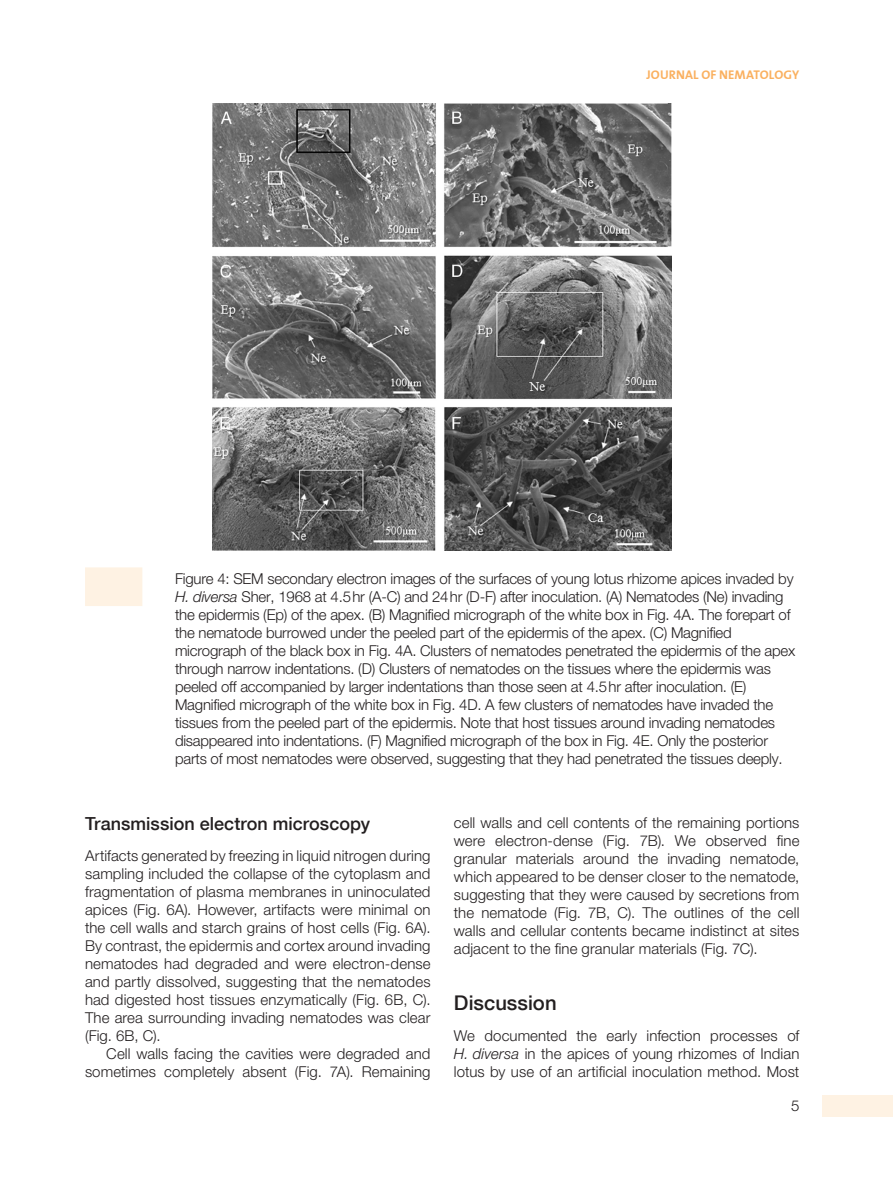
<style>
.page{position:relative;width:893px;height:1178px;background:#fff}
.page>*{position:absolute;margin:0;border:0;box-sizing:border-box;transform-origin:0 0}
.pSec1ttl{font:500 20.25px "Helvetica Neue LT Com";color:#231f20}
.pSec2ttl{font:500 18px "Helvetica Neue LT Com";color:#231f20}
.pfigure_caption2{font:300 15px/18px "Helvetica Neue LT Pro";letter-spacing:-.015em;color:#231f20}
.pFirstpara{font:300 15px/18px "Helvetica Neue LT Pro";letter-spacing:.005em;color:#231f20;text-align:justify}
.pPara{font:300 15px/18px "Helvetica Neue LT Pro";letter-spacing:.005em;color:#231f20;text-align:right}
.t1{font:700 12.75px "The Mix Plain";letter-spacing:.01em;color:#fab05f}
.s1{font-family:"Helvetica Neue LT Std";font-style:italic}
</style>
<div class="page">
<div style="left:823px;top:1095px;width:70px;height:21px;background:#fef2e3"></div>
<div style="left:85px;top:567px;width:57px;height:39px;background:#fef2e3"></div>
<img style="left:213px;top:104px;width:459px;height:446px">
<p class="t1" style="left:646px;top:64px;width:154px">JOURNAL OF NEMATOLOGY</p>
<p class="pfigure_caption2" style="left:175px;top:569px;width:622px">Figure 4: SEM secondary electron images of the surfaces of young lotus rhizome apices invaded by <span class="s1">H. diversa</span> Sher, 1968 at 4.5hr (A-C) and 24hr (D-F) after inoculation. (A) Nematodes (Ne) invading the epidermis (Ep) of the apex. (B) Magnified micrograph of the white box in Fig. 4A. The forepart of the nematode burrowed under the peeled part of the epidermis of the apex. (C) Magnified micrograph of the black box in Fig. 4A. Clusters of nematodes penetrated the epidermis of the apex through narrow indentations. (D) Clusters of nematodes on the tissues where the epidermis was peeled off accompanied by larger indentations than those seen at 4.5hr after inoculation. (E)<br>Magnified micrograph of the white box in Fig. 4D. A few clusters of nematodes have invaded the tissues from the peeled part of the epidermis. Note that host tissues around invading nematodes disappeared into indentations. (F) Magnified micrograph of the box in Fig. 4E. Only the posterior parts of most nematodes were observed, suggesting that they had penetrated the tissues deeply.</p>
<p class="pSec2ttl" style="left:85px;top:813px;width:287px">Transmission electron microscopy</p>
<p class="pFirstpara" style="left:85px;top:846px;width:347px">Artifacts generated by freezing in liquid nitrogen during sampling included the collapse of the cytoplasm and fragmentation of plasma membranes in uninoculated apices (Fig. 6A). However, artifacts were minimal on the cell walls and starch grains of host cells (Fig. 6A).<br>By contrast, the epidermis and cortex around invading nematodes had degraded and were electron-dense and partly dissolved, suggesting that the nematodes had digested host tissues enzymatically (Fig. 6B, C).<br>The area surrounding invading nematodes was clear (Fig. 6B, C).</p>
<p class="pPara" style="left:85px;top:1044px;width:347px">Cell walls facing the cavities were degraded and sometimes completely absent (Fig. 7A). Remaining</p>
<p class="pPara" style="left:454px;top:813px;width:347px;text-align:justify">cell walls and cell contents of the remaining portions were electron-dense (Fig. 7B). We observed fine granular materials around the invading nematode, which appeared to be denser closer to the nematode, suggesting that they were caused by secretions from the nematode (Fig. 7B, C). The outlines of the cell walls and cellular contents became indistinct at sites adjacent to the fine granular materials (Fig. 7C).</p>
<p class="pSec1ttl" style="left:454px;top:991px;width:104px">Discussion</p>
<p class="pFirstpara" style="left:454px;top:1026px;width:347px">We documented the early infection processes of <span class="s1">H. diversa</span> in the apices of young rhizomes of Indian lotus by use of an artificial inoculation method. Most</p>
<p class="pfigure_caption2" style="left:791px;top:1096px;width:10px">5</p>
</div>
